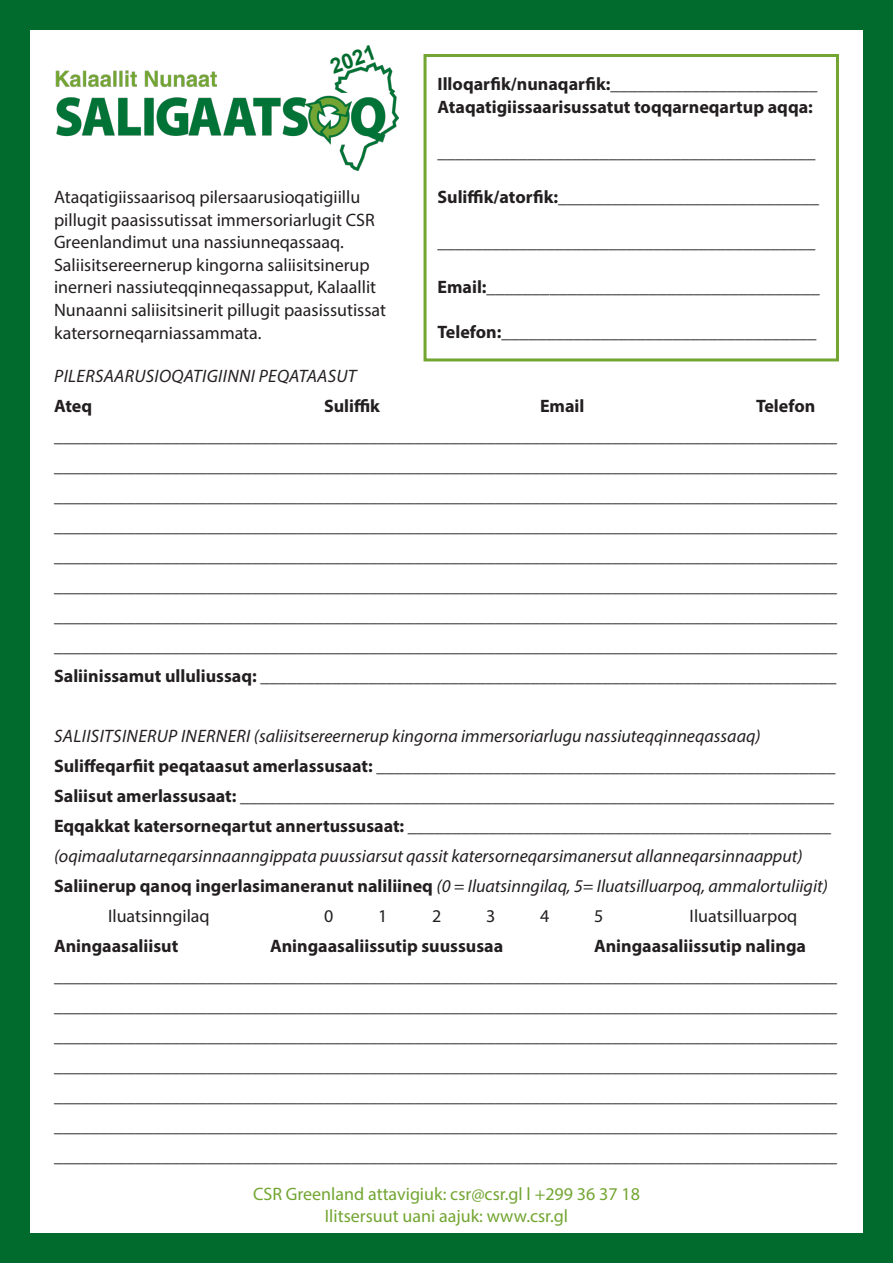
<style>
.page{position:relative;width:893px;height:1263px;background:#fff}
.page>*{position:absolute;margin:0;border:0;box-sizing:border-box;transform-origin:0 0}
.t1{font:700 21px "Arial";color:#006b2d}
.t2{font:700 18px "Myriad Pro";color:#231f20}
.t3{font:18px/22.5px "Myriad Pro";color:#231f20}
.t4{font:italic 18px "Myriad Pro";color:#231f20}
.t5{font:18px "Myriad Pro";color:#73a532}
.t6{font:italic 18px "Myriad Pro";letter-spacing:.02em;color:#231f20}
.s1{font-weight:700}
.s2{font-weight:700;font-style:normal}
</style>
<div class="page">
<img style="left:55px;top:62px;width:343px;height:108px">
<div style="left:0;top:0;width:893px;height:1263px;border:30px solid #006b2d"></div>
<div style="left:423px;top:54px;width:416px;height:307px;border:3px solid #73a532"></div>
<p class="t1" style="left:326px;top:53px;width:48px;rotate:-19deg">2021</p>
<p class="t3" style="left:54px;top:186px;width:322px">Ataqatigiissaarisoq pilersaarusioqatigiillu pillugit paasissutissat immersoriarlugit CSR<br>Greenlandimut una nassiunneqassaaq.</p>
<p class="t3" style="left:54px;top:253px;width:334px">Saliisitsereernerup kingorna saliisitsinerup inerneri nassiuteqqinneqassapput, Kalaallit Nunaanni saliisitsinerit pillugit paasissutissat katersorneqarniassammata.</p>
<p class="t2" style="left:437px;top:73px;width:382px">Illoqarfik/nunaqarfik:_______________________</p>
<p class="t2" style="left:437px;top:95px;width:377px">Ataqatigiissaarisussatut toqqarneqartup aqqa:</p>
<p class="t3" style="left:437px;top:140px;width:380px">__________________________________________</p>
<p class="t3" style="left:437px;top:185px;width:383px"><span class="s1">Suliffik/atorfik:</span>_____________________________</p>
<p class="t3" style="left:437px;top:230px;width:380px">__________________________________________</p>
<p class="t3" style="left:437px;top:275px;width:384px"><span class="s1">Email:</span>_____________________________________</p>
<p class="t3" style="left:437px;top:320px;width:380px"><span class="s1">Telefon:</span>___________________________________</p>
<p class="t6" style="left:54px;top:365px;width:304px">PILERSAARUSIOQATIGIINNI PEQATAASUT</p>
<p class="t2" style="left:54px;top:394px;width:40px">Ateq</p>
<p class="t2" style="left:324px;top:394px;width:58px">Suliffik</p>
<p class="t2" style="left:540px;top:394px;width:46px">Email</p>
<p class="t2" style="left:756px;top:394px;width:61px">Telefon</p>
<p class="t2" style="left:54px;top:424px;width:784px">_______________________________________________________________________________________</p>
<p class="t2" style="left:54px;top:454px;width:784px">_______________________________________________________________________________________</p>
<p class="t2" style="left:54px;top:484px;width:784px">_______________________________________________________________________________________</p>
<p class="t2" style="left:54px;top:514px;width:784px">_______________________________________________________________________________________</p>
<p class="t2" style="left:54px;top:544px;width:784px">_______________________________________________________________________________________</p>
<p class="t2" style="left:54px;top:574px;width:784px">_______________________________________________________________________________________</p>
<p class="t2" style="left:54px;top:604px;width:784px">_______________________________________________________________________________________</p>
<p class="t2" style="left:54px;top:634px;width:784px">_______________________________________________________________________________________</p>
<p class="t2" style="left:54px;top:664px;width:784px">Saliinissamut ulluliussaq: ________________________________________________________________</p>
<p class="t4" style="left:54px;top:725px;width:708px">SALIISITSINERUP INERNERI (saliisitsereernerup kingorna immersoriarlugu nassiuteqqinneqassaaq)</p>
<p class="t2" style="left:54px;top:754px;width:783px">Suliffeqarfiit peqataasut amerlassusaat: ___________________________________________________</p>
<p class="t2" style="left:54px;top:784px;width:782px">Saliisut amerlassusaat: __________________________________________________________________</p>
<p class="t2" style="left:54px;top:814px;width:778px">Eqqakkat katersorneqartut annertussusaat: _______________________________________________</p>
<p class="t4" style="left:54px;top:845px;width:750px">(oqimaalutarneqarsinnaanngippata puussiarsut qassit katersorneqarsimanersut allanneqarsinnaapput)</p>
<p class="t4" style="left:54px;top:875px;width:775px"><span class="s2">Saliinerup qanoq ingerlasimaneranut naliliineq</span> (0 = Iluatsinngilaq, 5= Iluatsilluarpoq, ammalortuliigit)</p>
<p class="t3" style="left:108px;top:904px;width:103px">Iluatsinngilaq</p>
<p class="t3" style="left:324px;top:904px;width:11px">0</p>
<p class="t3" style="left:378px;top:904px;width:11px">1</p>
<p class="t3" style="left:432px;top:904px;width:11px">2</p>
<p class="t3" style="left:486px;top:904px;width:11px">3</p>
<p class="t3" style="left:540px;top:904px;width:11px">4</p>
<p class="t3" style="left:594px;top:904px;width:11px">5</p>
<p class="t3" style="left:690px;top:904px;width:109px">Iluatsilluarpoq</p>
<p class="t2" style="left:54px;top:934px;width:126px">Aningaasaliisut</p>
<p class="t2" style="left:270px;top:934px;width:235px">Aningaasaliissutip suussusaa</p>
<p class="t2" style="left:594px;top:934px;width:213px">Aningaasaliissutip nalinga</p>
<p class="t2" style="left:54px;top:964px;width:784px">_______________________________________________________________________________________</p>
<p class="t2" style="left:54px;top:994px;width:784px">_______________________________________________________________________________________</p>
<p class="t2" style="left:54px;top:1024px;width:784px">_______________________________________________________________________________________</p>
<p class="t2" style="left:54px;top:1054px;width:784px">_______________________________________________________________________________________</p>
<p class="t2" style="left:54px;top:1084px;width:784px">_______________________________________________________________________________________</p>
<p class="t2" style="left:54px;top:1114px;width:784px">_______________________________________________________________________________________</p>
<p class="t2" style="left:54px;top:1144px;width:784px">_______________________________________________________________________________________</p>
<p class="t5" style="left:253px;top:1183px;width:388px">CSR Greenland attavigiuk: csr@csr.gl l +299 36 37 18</p>
<p class="t5" style="left:325px;top:1205px;width:245px">Ilitsersuut uani aajuk: www.csr.gl</p>
</div>
